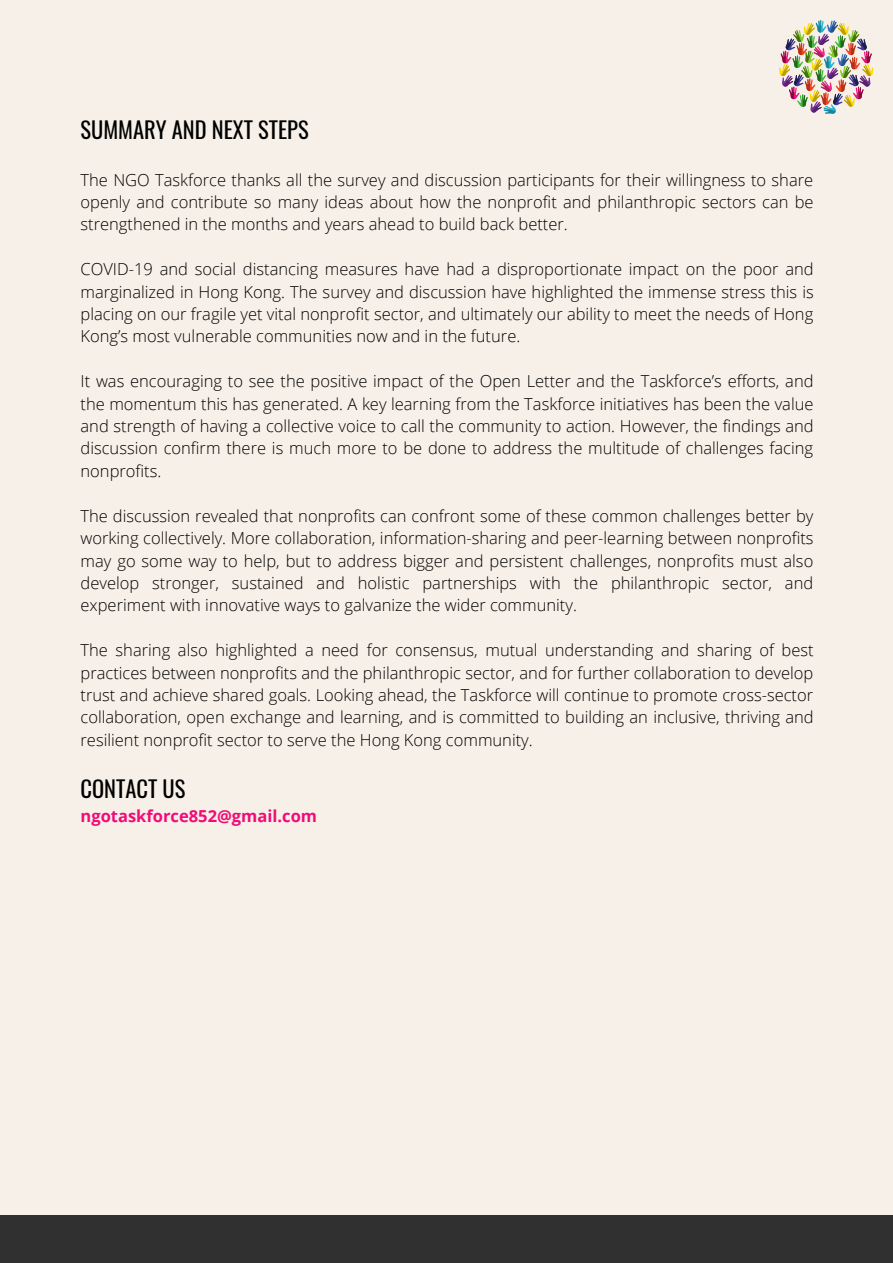
<style>
.page{position:relative;width:893px;height:1263px;background:#f7f0e8}
.page>*{position:absolute;margin:0;border:0;box-sizing:border-box;transform-origin:0 0}
.t1{font:22.5px "Oswald";color:#000}
.t2{font:300 16.5px/22.4px "Open Sans";color:#000;text-align:justify}
.t3{font:700 16.5px "Open Sans";color:#f10b77}
</style>
<div class="page">
<img style="left:779px;top:20px;width:94px;height:94px">
<div style="left:0;top:1216px;width:893px;height:47px;background:#303030"></div>
<h1 class="t1" style="left:81px;top:112px;width:230px">SUMMARY AND NEXT STEPS</h1>
<p class="t2" style="left:81px;top:168px;width:734px">The NGO Taskforce thanks all the survey and discussion participants for their willingness to share openly and contribute so many ideas about how the nonprofit and philanthropic sectors can be strengthened in the months and years ahead to build back better.</p>
<p class="t2" style="left:81px;top:258px;width:734px">COVID-19 and social distancing measures have had a disproportionate impact on the poor and marginalized in Hong Kong. The survey and discussion have highlighted the immense stress this is placing on our fragile yet vital nonprofit sector, and ultimately our ability to meet the needs of Hong Kong’s most vulnerable communities now and in the future.</p>
<p class="t2" style="left:81px;top:370px;width:734px">It was encouraging to see the positive impact of the Open Letter and the Taskforce’s efforts, and the momentum this has generated. A key learning from the Taskforce initiatives has been the value and strength of having a collective voice to call the community to action. However, the findings and discussion confirm there is much more to be done to address the multitude of challenges facing nonprofits.</p>
<p class="t2" style="left:81px;top:504px;width:734px">The discussion revealed that nonprofits can confront some of these common challenges better by working collectively. More collaboration, information-sharing and peer-learning between nonprofits may go some way to help, but to address bigger and persistent challenges, nonprofits must also develop stronger, sustained and holistic partnerships with the philanthropic sector, and experiment with innovative ways to galvanize the wider community.</p>
<p class="t2" style="left:81px;top:638px;width:734px">The sharing also highlighted a need for consensus, mutual understanding and sharing of best practices between nonprofits and the philanthropic sector, and for further collaboration to develop trust and achieve shared goals. Looking ahead, the Taskforce will continue to promote cross-sector collaboration, open exchange and learning, and is committed to building an inclusive, thriving and resilient nonprofit sector to serve the Hong Kong community.</p>
<h1 class="t1" style="left:81px;top:771px;width:106px">CONTACT US</h1>
<p class="t3" style="left:81px;top:804px;width:238px">ngotaskforce852@gmail.com</p>
</div>
